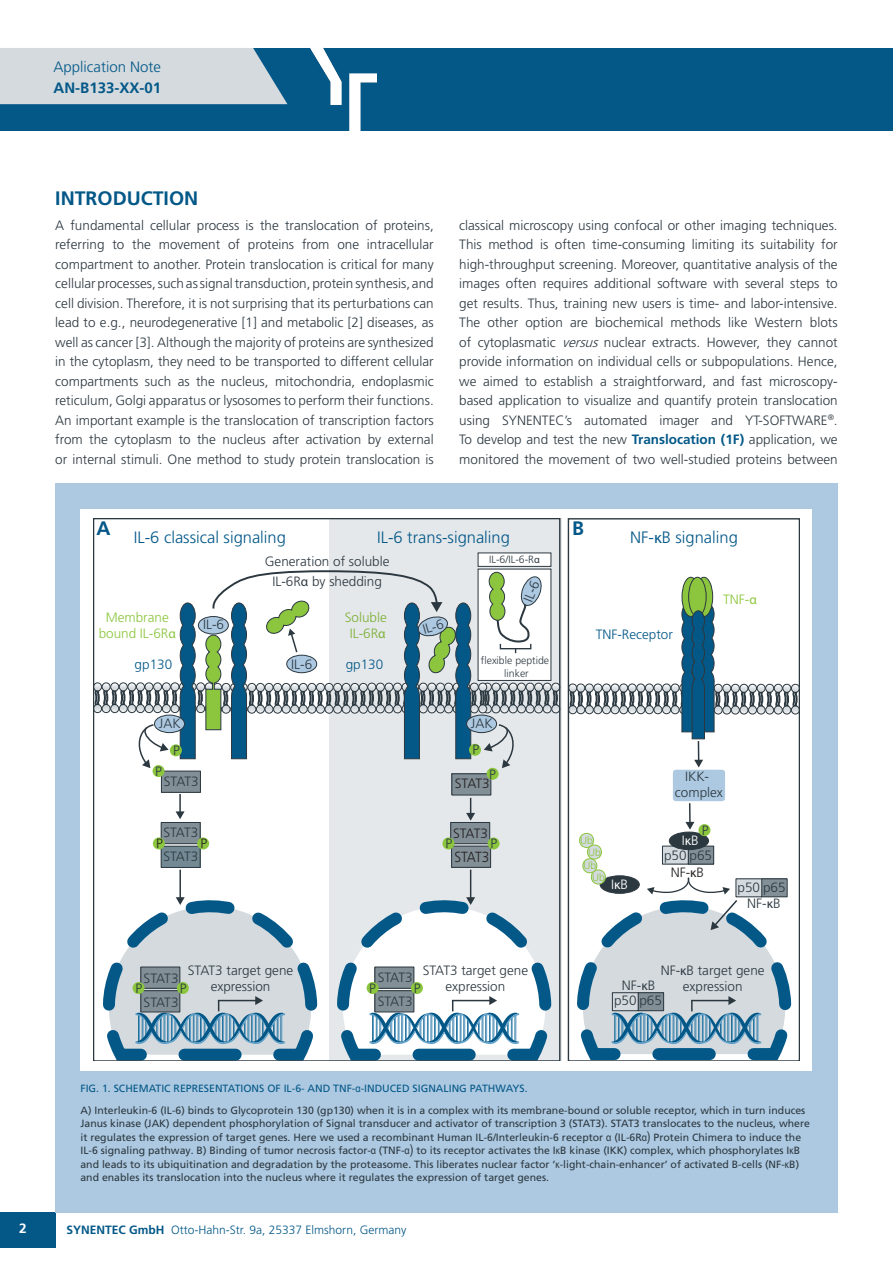
<style>
.page{position:relative;width:893px;height:1263px;background:#fff}
.page>*{position:absolute;margin:0;border:0;box-sizing:border-box;transform-origin:0 0}
.Synentec_Sub-Heading{font:700 19.5px "Frutiger LT Pro";color:#035888}
.t1{font:300 16.5px "Frutiger LT Pro";color:#035888}
.t2{font:300 15px "Frutiger LT Pro";color:#035888}
.t3{font:700 15px "Frutiger LT Pro";color:#035888}
.t4{font:300 14.7px "Frutiger LT Pro";letter-spacing:-.035em;color:#231f20;scale:.92 1}
.Synentec_Content{font:300 13.5px/19.5px "Frutiger LT Pro";color:#2c3840;text-align:center}
.Synentec_Content-2{font:300 13.5px/23.4px "Frutiger LT Pro";letter-spacing:-.035em;color:#2c3840}
.t5{font:300 13.5px/16.2px "Frutiger LT Pro";color:#8bc63e;text-align:center}
.t6{font:300 13.5px "Frutiger LT Pro";color:#035888}
.t7{font:300 13.5px "Frutiger LT Pro";letter-spacing:-.035em;color:#231f20}
.t8{font:300 13.5px/16.2px "Frutiger LT Pro";color:#7db137;text-align:center}
.t9{font:300 13.5px "Frutiger LT Pro";color:#fff}
.t10{font:700 13.5px "Frutiger LT Pro";color:#fff}
.t11{font:300 12px "Frutiger LT Pro";color:#035888}
.FigureCaptions{font:10.5px/13.5px "Frutiger LT Pro";color:#2c3840}
.t12{font:10.5px "Frutiger LT Pro";color:#035888}
.t13{font:300 10.5px/12.6px "Frutiger LT Pro";color:#2c3840;text-align:center}
.t14{font:300 10.5px "Frutiger LT Pro";color:#8bc63e}
.s1{font-style:italic}
.s2{font-weight:700;color:#035888}
.s3{font-family:"Myriad Pro";font-weight:400}
.s4{font-family:"Arial Narrow"}
.s5{font-family:"Arial Narrow";font-size:13.5px}
.s6{font-weight:700}
</style>
<div class="page">
<div style="left:0;top:1212px;width:55px;height:35px;background:#035888"></div>
<div style="left:0;top:48px;width:893px;height:82px;background:#035888"></div>
<div style="left:0;top:48px;width:287px;height:56px;background:#d4dade"></div>
<img style="left:310px;top:48px;width:67px;height:82px">
<div style="left:55px;top:483px;width:783px;height:730px;background:#adc9e1"></div>
<div style="left:81px;top:509px;width:731px;height:562px;background:#fff"></div>
<div style="left:676px;top:773px;width:46px;height:25px;background:#adc9e1"></div>
<div style="left:673px;top:770px;width:52px;height:31px;border:6px solid #adc9e1"></div>
<hr style="left:689px;top:803px;width:2px;height:20px;background:#2c3840">
<svg style="left:577px;top:822px;width:215px;height:237px"></svg>
<div style="left:682px;top:577px;width:18px;height:39px;background:#8bc63e;border-radius:50%"></div>
<div style="left:682px;top:577px;width:18px;height:40px;border:1px solid #2c3840;border-radius:50%"></div>
<svg style="left:695px;top:577px;width:18px;height:39px"></svg>
<div style="left:695px;top:577px;width:18px;height:40px;border:1px solid #2c3840;border-radius:50%"></div>
<div style="left:689px;top:577px;width:17px;height:39px;background:#8bc63e;border-radius:50%"></div>
<div style="left:688px;top:577px;width:18px;height:40px;border:1px solid #2c3840;border-radius:50%"></div>
<svg style="left:570px;top:603px;width:227px;height:164px"></svg>
<div style="left:568px;top:519px;width:231px;height:542px;border:1px solid #2c3840"></div>
<svg style="left:94px;top:519px;width:466px;height:542px"></svg>
<svg style="left:94px;top:569px;width:466px;height:199px"></svg>
<div style="left:478px;top:553px;width:73px;height:13px;background:#fff"></div>
<div style="left:478px;top:553px;width:73px;height:14px;border:1px solid #2c3840"></div>
<p class="t2" style="left:54px;top:58px;width:109px">Application Note</p>
<p class="t3" style="left:54px;top:79px;width:109px">AN-B133-XX-01</p>
<p class="Synentec_Sub-Heading" style="left:55px;top:187px;width:145px">INTRODUCTION</p>
<p class="Synentec_Content" style="left:55px;top:215px;width:380px;text-align:justify">A fundamental cellular process is the translocation of proteins, referring to the movement of proteins from one intracellular compartment to another. Protein translocation is critical for many cellular processes, such as signal transduction, protein synthesis, and cell division. Therefore, it is not surprising that its perturbations can lead to e.g., neurodegenerative [1] and metabolic [2] diseases, as well as cancer [3]. Although the majority of proteins are synthesized in the cytoplasm, they need to be transported to different cellular compartments such as the nucleus, mitochondria, endoplasmic reticulum, Golgi apparatus or lysosomes to perform their functions.<br>An important example is the translocation of transcription factors from the cytoplasm to the nucleus after activation by external or internal stimuli. One method to study protein translocation is</p>
<p class="Synentec_Content" style="left:459px;top:215px;width:380px;text-align:justify">classical microscopy using confocal or other imaging techniques.<br>This method is often time-consuming limiting its suitability for high-throughput screening. Moreover, quantitative analysis of the images often requires additional software with several steps to get results. Thus, training new users is time- and labor-intensive.<br>The other option are biochemical methods like Western blots of cytoplasmatic <span class="s1">versus</span> nuclear extracts. However, they cannot provide information on individual cells or subpopulations. Hence, we aimed to establish a straightforward, and fast microscopy&shy;based application to visualize and quantify protein translocation using SYNENTEC’s automated imager and YT-SOFTWARE<sup>®</sup>.</p>
<p class="Synentec_Content" style="left:459px;top:430px;width:380px;text-align:left">To develop and test the new <span class="s2">Translocation (1F)</span> application, we monitored the movement of two well-studied proteins between</p>
<p class="Synentec_Sub-Heading" style="left:97px;top:517px;width:16px">A</p>
<p class="Synentec_Sub-Heading" style="left:572px;top:517px;width:13px">B</p>
<p class="t1" style="left:134px;top:527px;width:154px">IL-6 classical signaling</p>
<p class="t1" style="left:377px;top:527px;width:134px">IL-6 trans-signaling</p>
<p class="t5" style="left:99px;top:610px;width:79px">Membrane bound IL-6R<span class="s3">α</span></p>
<p class="t6" style="left:135px;top:656px;width:39px">gp130</p>
<p class="Synentec_Content" style="left:203px;top:615px;width:22px">IL-6</p>
<p class="Synentec_Content" style="left:265px;top:552px;width:126px">Generation of soluble<br>IL-6R<span class="s3">α</span> by shedding</p>
<p class="t13" style="left:489px;top:553px;width:52px">IL-6/IL-6-R<span class="s3">α</span></p>
<p class="Synentec_Content" style="left:519px;top:597px;width:22px;rotate:-68deg">IL-6</p>
<p class="t8" style="left:345px;top:610px;width:44px">Soluble<br>IL-6R<span class="s3">α</span></p>
<p class="Synentec_Content" style="left:420px;top:620px;width:22px;rotate:-16deg">IL-6</p>
<p class="Synentec_Content" style="left:291px;top:654px;width:22px">IL-6</p>
<p class="t6" style="left:346px;top:656px;width:39px">gp130</p>
<p class="t13" style="left:481px;top:654px;width:70px">flexible peptide linker</p>
<p class="t1" style="left:630px;top:527px;width:109px">NF-<span class="s3">ĸ</span>B signaling</p>
<p class="t6" style="left:596px;top:627px;width:79px">TNF-Receptor</p>
<p class="t5" style="left:723px;top:591px;width:35px">TNF-<span class="s3">α</span></p>
<p class="Synentec_Content" style="left:159px;top:709px;width:23px;line-height:27.2px;text-align:right">JAK<br>P</p>
<p class="Synentec_Content" style="left:164px;top:771px;width:36px">STAT3</p>
<p class="Synentec_Content" style="left:155px;top:762px;width:8px">P</p>
<p class="Synentec_Content" style="left:471px;top:710px;width:23px;line-height:26.5px;text-align:left">JAK<br>P</p>
<p class="Synentec_Content" style="left:489px;top:764px;width:8px">P</p>
<p class="t7" style="left:455px;top:776px;width:36px">STAT3</p>
<p class="Synentec_Content" style="left:675px;top:768px;width:49px;line-height:16.2px">IKK&shy;complex</p>
<p class="Synentec_Content-2" style="left:163px;top:821px;width:36px">STAT3<br>STAT3</p>
<p class="t7" style="left:156px;top:835px;width:8px">P</p>
<p class="t7" style="left:200px;top:835px;width:8px">P</p>
<p class="t7" style="left:453px;top:825px;width:36px">STAT3</p>
<p class="Synentec_Content" style="left:445px;top:834px;width:8px">P</p>
<p class="Synentec_Content" style="left:490px;top:834px;width:8px">P</p>
<p class="t4" style="left:454px;top:848px;width:39px">STAT3</p>
<p class="t14" style="left:580px;top:834px;width:14px">Ub</p>
<p class="Synentec_Content" style="left:702px;top:821px;width:8px">P</p>
<p class="t9" style="left:682px;top:833px;width:18px">I<span class="s3">ĸ</span>B</p>
<p class="t14" style="left:588px;top:846px;width:14px">Ub</p>
<p class="t14" style="left:584px;top:860px;width:14px">Ub</p>
<p class="t14" style="left:592px;top:871px;width:14px">Ub</p>
<p class="Synentec_Content" style="left:664px;top:845px;width:49px">p50 p65</p>
<p class="t7" style="left:671px;top:864px;width:35px">NF-<span class="s3">ĸ</span>B</p>
<p class="t9" style="left:611px;top:876px;width:18px">I<span class="s3">ĸ</span>B</p>
<p class="Synentec_Content" style="left:738px;top:878px;width:49px">p50 p65</p>
<p class="Synentec_Content" style="left:747px;top:894px;width:35px">NF-<span class="s3">ĸ</span>B</p>
<p class="Synentec_Content" style="left:188px;top:962px;width:107px;line-height:16.2px">STAT3 target gene expression</p>
<p class="Synentec_Content-2" style="left:378px;top:965px;width:36px;line-height:23.9px">STAT3<br>STAT3</p>
<p class="Synentec_Content" style="left:423px;top:962px;width:107px;line-height:16.2px">STAT3 target gene expression</p>
<p class="Synentec_Content-2" style="left:144px;top:967px;width:36px">STAT3<br>STAT3</p>
<p class="Synentec_Content" style="left:136px;top:978px;width:8px">P</p>
<p class="Synentec_Content" style="left:180px;top:978px;width:8px">P</p>
<p class="Synentec_Content" style="left:369px;top:978px;width:8px">P</p>
<p class="Synentec_Content" style="left:414px;top:978px;width:8px">P</p>
<p class="Synentec_Content" style="left:661px;top:962px;width:105px;line-height:16.2px">NF-<span class="s3">ĸ</span>B target gene expression</p>
<p class="Synentec_Content" style="left:622px;top:975px;width:35px">NF-<span class="s3">ĸ</span>B</p>
<p class="Synentec_Content" style="left:614px;top:991px;width:49px">p50 p65</p>
<p class="t12" style="left:80px;top:1082px;width:449px">Fig . 1. SCHEMATIC REPRESENTATIONS OF IL-6- AND TNF-<span class="s4">α</span>-INDUCED SIGNALING PATHWAYS.</p>
<p class="FigureCaptions" style="left:80px;top:1103px;width:731px">A) Interleukin-6 (IL-6) binds to Glycoprotein 130 (gp130) when it is in a complex with its membrane-bound or soluble receptor, which in turn induces Janus kinase (JAK) dependent phosphorylation of Signal transducer and activator of transcription 3 (STAT3). STAT3 translocates to the nucleus, where it regulates the expression of target genes. Here we used a recombinant Human IL-6/Interleukin-6 receptor <span class="s4">α</span> (IL-6R<span class="s4">α</span><span class="s5">)</span> Protein Chimera to induce the IL-6 signaling pathway. B) Binding of tumor necrosis factor-<span class="s4">α</span> (TNF-<span class="s4">α</span><span class="s5">)</span> to its receptor activates the I<span class="s4">κ</span>B kinase (IKK) complex, which phosphorylates I<span class="s4">κ</span>B and leads to its ubiquitination and degradation by the proteasome. This liberates nuclear factor ‘<span class="s4">κ</span>-light-chain-enhancer’ of activated B-cells (NF-<span class="s4">κ</span>B) and enables its translocation into the nucleus where it regulates the expression of target genes.</p>
<p class="t10" style="left:19px;top:1220px;width:9px">2</p>
<p class="t11" style="left:67px;top:1222px;width:341px"><span class="s6">SYNENTEC GmbH</span> Otto-Hahn-Str. 9a, 25337 Elmshorn, Germany</p>
</div>
